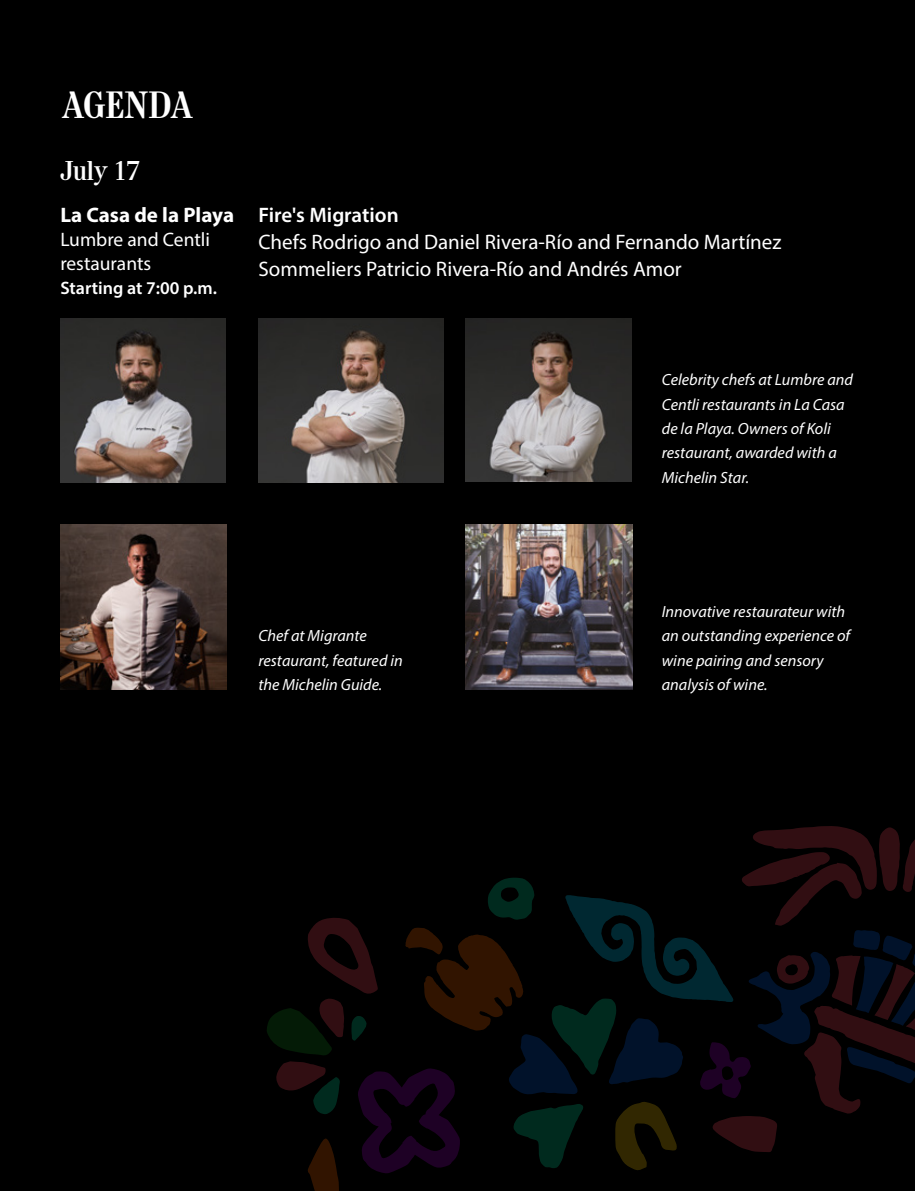
<style>
.page{position:relative;width:915px;height:1191px;background:#fff}
.page>*{position:absolute;margin:0;border:0;box-sizing:border-box;transform-origin:0 0}
.t1{font:600 39px "Italian Plate No 4";letter-spacing:-.015em;color:#fff}
.t2{font:600 27.9px "Italian Plate No 4";color:#fff}
.t3{font:21px/27px "Myriad Pro";color:#fff}
.t4{font:700 21px "Myriad Pro";color:#fff}
.t5{font:600 21px "Myriad Pro";color:#fff}
.t6{font:19.5px/24px "Myriad Pro";color:#fff}
.t7{font:600 18px "Myriad Pro";color:#fff}
.t8{font:italic 16.2px/24.3px "Myriad Pro";color:#fff}
</style>
<div class="page">
<div style="left:0;top:0;width:913px;height:1191px;background:#000"></div>
<svg style="left:267px;top:825px;width:647px;height:366px"></svg>
<img style="left:61px;top:524px;width:165px;height:165px">
<img style="left:465px;top:524px;width:167px;height:165px">
<img style="left:61px;top:318px;width:164px;height:164px">
<img style="left:258px;top:318px;width:185px;height:164px">
<img style="left:465px;top:318px;width:166px;height:164px">
<h1 class="t1" style="left:62px;top:82px;width:132px">AGENDA</h1>
<h2 class="t2" style="left:60px;top:154px;width:81px">July 17</h2>
<p class="t4" style="left:60px;top:201px;width:175px">La Casa de la Playa</p>
<p class="t6" style="left:60px;top:227px;width:151px">Lumbre and Centli restaurants</p>
<p class="t7" style="left:60px;top:276px;width:158px">Starting at 7:00 p.m.</p>
<p class="t5" style="left:258px;top:201px;width:142px">Fire's Migration</p>
<p class="t3" style="left:258px;top:228px;width:524px">Chefs Rodrigo and Daniel Rivera-Río and Fernando Martínez<br>Sommeliers Patricio Rivera-Río and Andrés Amor</p>
<p class="t8" style="left:661px;top:367px;width:193px">Celebrity chefs at Lumbre and<br>Centli restaurants in La Casa de la Playa. Owners of Koli restaurant, awarded with a<br>Michelin Star.</p>
<p class="t8" style="left:258px;top:623px;width:146px">Chef at Migrante restaurant, featured in the Michelin Guide.</p>
<p class="t8" style="left:661px;top:599px;width:190px">Innovative restaurateur with an outstanding experience of wine pairing and sensory analysis of wine.</p>
</div>
